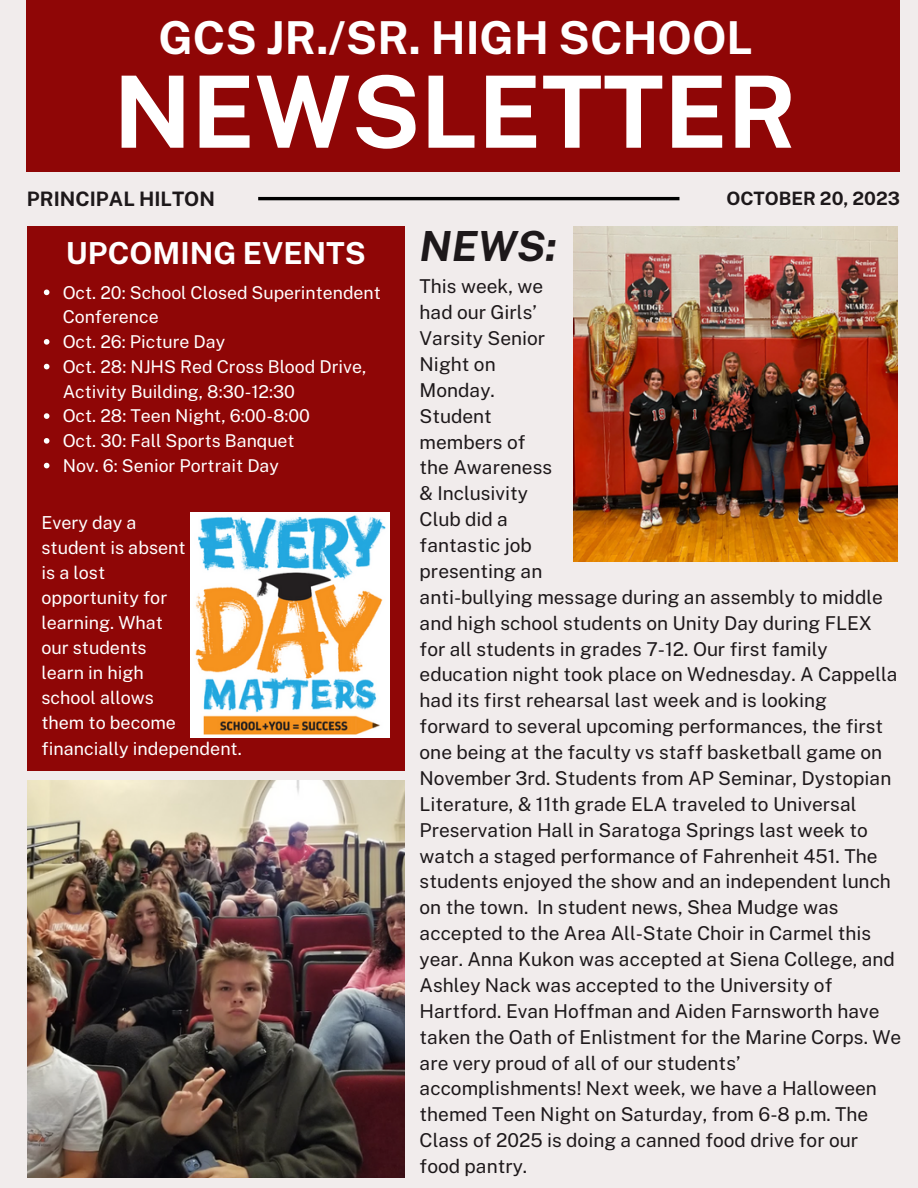
<style>
.page{position:relative;width:918px;height:1188px;background:#f1ecec}
.page>*{position:absolute;margin:0;border:0;box-sizing:border-box;transform-origin:0 0}
.t1{font:700 99.75px "Public Sans";color:#fff}
.t2{font:700 45.45px "Public Sans";color:#fff}
.t3{font:italic 700 41.55px "Public Sans";color:#1d181a}
.t4{font:700 30.3px "Public Sans";color:#fff}
.t5{font:700 19.95px "Public Sans";color:#1d181a}
.t6{font:19.05px/25.8px "Public Sans";color:#1d181a}
.t7{font:700 18.45px "Public Sans";color:#1d181a}
.t8{font:17.85px "Public Sans";color:#fff}
.t9{font:17.7px/24.8px "Public Sans";color:#fff}
</style>
<div class="page">
<div style="left:27px;top:0;width:873px;height:171px;background:#8f0606"></div>
<hr style="left:258px;top:197px;width:421px;height:3px;background:#000">
<div style="left:27px;top:226px;width:378px;height:545px;background:#8f0606"></div>
<img style="left:27px;top:781px;width:377px;height:397px">
<img style="left:573px;top:226px;width:324px;height:336px">
<img style="left:191px;top:513px;width:199px;height:225px">
<svg style="left:44px;top:290px;width:5px;height:5px"></svg>
<svg style="left:44px;top:339px;width:5px;height:6px"></svg>
<svg style="left:44px;top:364px;width:5px;height:5px"></svg>
<svg style="left:44px;top:413px;width:5px;height:6px"></svg>
<svg style="left:44px;top:438px;width:5px;height:6px"></svg>
<svg style="left:44px;top:463px;width:5px;height:5px"></svg>
<p class="t2" style="left:158px;top:11px;width:596px">GCS JR./SR. HIGH SCHOOL</p>
<p class="t1" style="left:114px;top:53px;width:685px">NEWSLETTER</p>
<p class="t5" style="left:27px;top:187px;width:190px">PRINCIPAL HILTON</p>
<p class="t7" style="left:726px;top:188px;width:175px">OCTOBER 20, 2023</p>
<p class="t4" style="left:66px;top:236px;width:301px">UPCOMING EVENTS</p>
<p class="t9" style="left:63px;top:280px;width:320px">Oct. 20: School Closed Superintendent<br>Conference</p>
<p class="t9" style="left:63px;top:329px;width:164px">Oct. 26: Picture Day</p>
<p class="t9" style="left:63px;top:354px;width:305px">Oct. 28: NJHS Red Cross Blood Drive,<br>Activity Building, 8:30-12:30</p>
<p class="t9" style="left:63px;top:403px;width:249px">Oct. 28: Teen Night, 6:00-8:00</p>
<p class="t9" style="left:63px;top:428px;width:234px">Oct. 30: Fall Sports Banquet</p>
<p class="t9" style="left:63px;top:453px;width:218px">Nov. 6: Senior Portrait Day</p>
<p class="t3" style="left:420px;top:221px;width:139px">NEWS:</p>
<p class="t6" style="left:420px;top:273px;width:125px">This week, we</p>
<p class="t6" style="left:420px;top:299px;width:119px">had our Girls’</p>
<p class="t6" style="left:420px;top:325px;width:127px">Varsity Senior</p>
<p class="t6" style="left:420px;top:351px;width:78px">Night on</p>
<p class="t6" style="left:420px;top:377px;width:77px">Monday.</p>
<p class="t6" style="left:420px;top:403px;width:74px">Student</p>
<p class="t6" style="left:420px;top:429px;width:107px">members of</p>
<p class="t6" style="left:420px;top:455px;width:134px">the Awareness</p>
<p class="t6" style="left:420px;top:480px;width:110px">&amp; Inclusivity</p>
<p class="t6" style="left:420px;top:506px;width:90px">Club did a</p>
<p class="t6" style="left:420px;top:532px;width:114px">fantastic job</p>
<p class="t6" style="left:420px;top:558px;width:124px">presenting an</p>
<p class="t6" style="left:420px;top:584px;width:483px">anti-bullying message during an assembly to middle and high school students on Unity Day during FLEX for all students in grades 7-12. Our first family education night took place on Wednesday. A Cappella had its first rehearsal last week and is looking forward to several upcoming performances, the first one being at the faculty vs staff basketball game on November 3rd. Students from AP Seminar, Dystopian Literature, &amp; 11th grade ELA traveled to Universal Preservation Hall in Saratoga Springs last week to watch a staged performance of Fahrenheit 451. The students enjoyed the show and an independent lunch on the town. In student news, Shea Mudge was accepted to the Area All-State Choir in Carmel this year. Anna Kukon was accepted at Siena College, and Ashley Nack was accepted to the University of Hartford. Evan Hoffman and Aiden Farnsworth have taken the Oath of Enlistment for the Marine Corps. We are very proud of all of our students’ accomplishments! Next week, we have a Halloween themed Teen Night on Saturday, from 6-8 p.m. The Class of 2025 is doing a canned food drive for our food pantry.</p>
<p class="t8" style="left:41px;top:512px;width:97px">Every day a</p>
<p class="t8" style="left:41px;top:537px;width:146px">student is absent</p>
<p class="t8" style="left:41px;top:562px;width:65px">is a lost</p>
<p class="t8" style="left:41px;top:587px;width:127px">opportunity for</p>
<p class="t8" style="left:41px;top:612px;width:123px">learning. What</p>
<p class="t8" style="left:41px;top:637px;width:107px">our students</p>
<p class="t8" style="left:41px;top:662px;width:104px">learn in high</p>
<p class="t8" style="left:41px;top:687px;width:114px">school allows</p>
<p class="t8" style="left:41px;top:713px;width:136px">them to become</p>
<p class="t8" style="left:41px;top:738px;width:202px">financially independent.</p>
</div>
